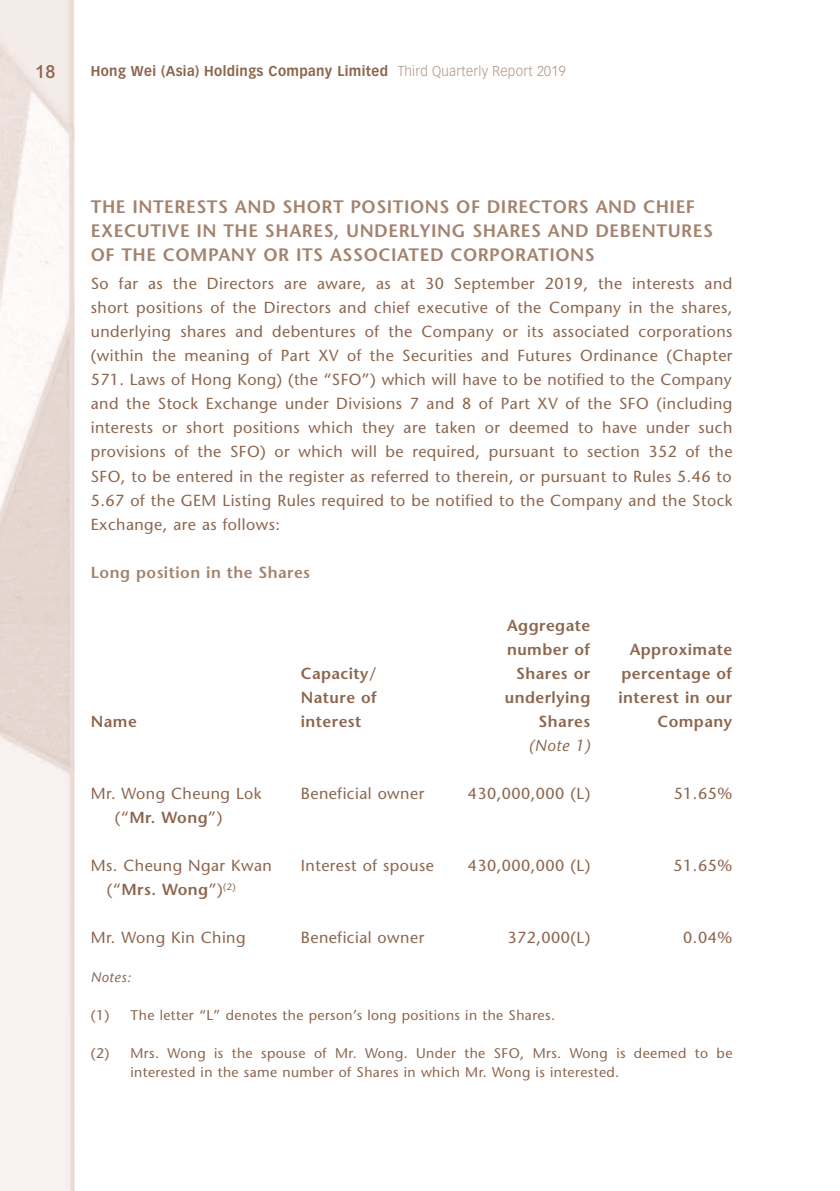
<style>
.page{position:relative;width:840px;height:1191px;background:#fff}
.page>*{position:absolute;margin:0;border:0;box-sizing:border-box;transform-origin:0 0}
.t1{font:600 18px/24px "Stone Sans Std";letter-spacing:.03em;color:#a3836e}
.t2{font:500 18px "Arial MT Std";color:#8c664e}
.t3{font:500 16px/24px "Stone Sans Std";letter-spacing:.03em;color:#8c664e}
.t4{font:600 16px/24px "Stone Sans Std";letter-spacing:.03em;color:#8c664e}
.t5{font:600 16px "Stone Sans Std";letter-spacing:.03em;color:#a3836e}
.t6{font:italic 500 16px "Stone Sans Std";color:#8c664e}
.t7{font:500 14px/19px "Stone Sans Std";letter-spacing:.03em;color:#8c664e}
.t8{font:700 14px "Vectora LT Std";letter-spacing:.025em;color:#8c664e;scale:.95 1}
.t9{font:italic 500 14px "Stone Sans Std";letter-spacing:.03em;color:#8c664e}
.s1{font-weight:300;color:#af927f}
.s2{font-weight:600}
</style>
<div class="page">
<img style="left:0;top:0;width:75px;height:1191px">
<p class="t2" style="left:35px;top:61px;width:22px">18</p>
<p class="t8" style="left:91px;top:63px;width:501px">Hong Wei (Asia) Holdings Company Limited <span class="s1">Third Quarterly Report 2019</span></p>
<p class="t1" style="left:91px;top:195px;width:623px">THE INTERESTS AND SHORT POSITIONS OF DIRECTORS AND CHIEF<br>EXECUTIVE IN THE SHARES, UNDERLYING SHARES AND DEBENTURES<br>OF THE COMPANY OR ITS ASSOCIATED CORPORATIONS</p>
<p class="t3" style="left:91px;top:272px;width:643px;text-align:justify">So far as the Directors are aware, as at 30 September 2019, the interests and short positions of the Directors and chief executive of the Company in the shares, underlying shares and debentures of the Company or its associated corporations (within the meaning of Part XV of the Securities and Futures Ordinance (Chapter 571. Laws of Hong Kong) (the “SFO”) which will have to be notified to the Company and the Stock Exchange under Divisions 7 and 8 of Part XV of the SFO (including interests or short positions which they are taken or deemed to have under such provisions of the SFO) or which will be required, pursuant to section 352 of the SFO, to be entered in the register as referred to therein, or pursuant to Rules 5.46 to 5.67 of the GEM Listing Rules required to be notified to the Company and the Stock Exchange, are as follows:</p>
<p class="t5" style="left:91px;top:562px;width:221px">Long position in the Shares</p>
<p class="t4" style="left:506px;top:613px;width:85px">Aggregate number of</p>
<p class="t4" style="left:629px;top:637px;width:104px">Approximate</p>
<p class="t4" style="left:300px;top:661px;width:77px">Capacity/</p>
<p class="t4" style="left:515px;top:661px;width:76px">Shares or</p>
<p class="t4" style="left:621px;top:661px;width:112px">percentage of</p>
<p class="t4" style="left:300px;top:685px;width:78px">Nature of</p>
<p class="t4" style="left:504px;top:685px;width:87px">underlying</p>
<p class="t4" style="left:618px;top:685px;width:115px">interest in our</p>
<p class="t4" style="left:91px;top:709px;width:47px">Name</p>
<p class="t4" style="left:300px;top:709px;width:62px">interest</p>
<p class="t4" style="left:538px;top:709px;width:53px">Shares</p>
<p class="t4" style="left:657px;top:709px;width:76px">Company</p>
<p class="t6" style="left:528px;top:736px;width:63px">(Note 1)</p>
<p class="t3" style="left:115px;top:781px;width:148px;text-indent:-24px">Mr. Wong Cheung Lok (“<span class="s2">Mr. Wong</span>”)</p>
<p class="t3" style="left:300px;top:781px;width:125px">Beneficial owner</p>
<p class="t3" style="left:467px;top:781px;width:124px">430,000,000 (L)</p>
<p class="t3" style="left:673px;top:781px;width:60px">51.65%</p>
<p class="t3" style="left:107px;top:853px;width:166px;text-indent:-16px">Ms. Cheung Ngar Kwan (“<span class="s2">Mrs. Wong</span>”)<sup>(2)</sup></p>
<p class="t3" style="left:300px;top:853px;width:134px">Interest of spouse</p>
<p class="t3" style="left:467px;top:853px;width:124px">430,000,000 (L)</p>
<p class="t3" style="left:673px;top:853px;width:60px">51.65%</p>
<p class="t3" style="left:91px;top:925px;width:156px">Mr. Wong Kin Ching</p>
<p class="t3" style="left:300px;top:925px;width:125px">Beneficial owner</p>
<p class="t3" style="left:507px;top:925px;width:84px">372,000(L)</p>
<p class="t3" style="left:683px;top:925px;width:50px">0.04%</p>
<p class="t9" style="left:91px;top:968px;width:42px">Notes:</p>
<p class="t7" style="left:91px;top:1005px;width:465px">(1) The letter “L” denotes the person’s long positions in the Shares.</p>
<p class="t7" style="left:130px;top:1043px;width:603px;text-indent:-40px">(2) Mrs. Wong is the spouse of Mr. Wong. Under the SFO, Mrs. Wong is deemed to be interested in the same number of Shares in which Mr. Wong is interested.</p>
</div>
